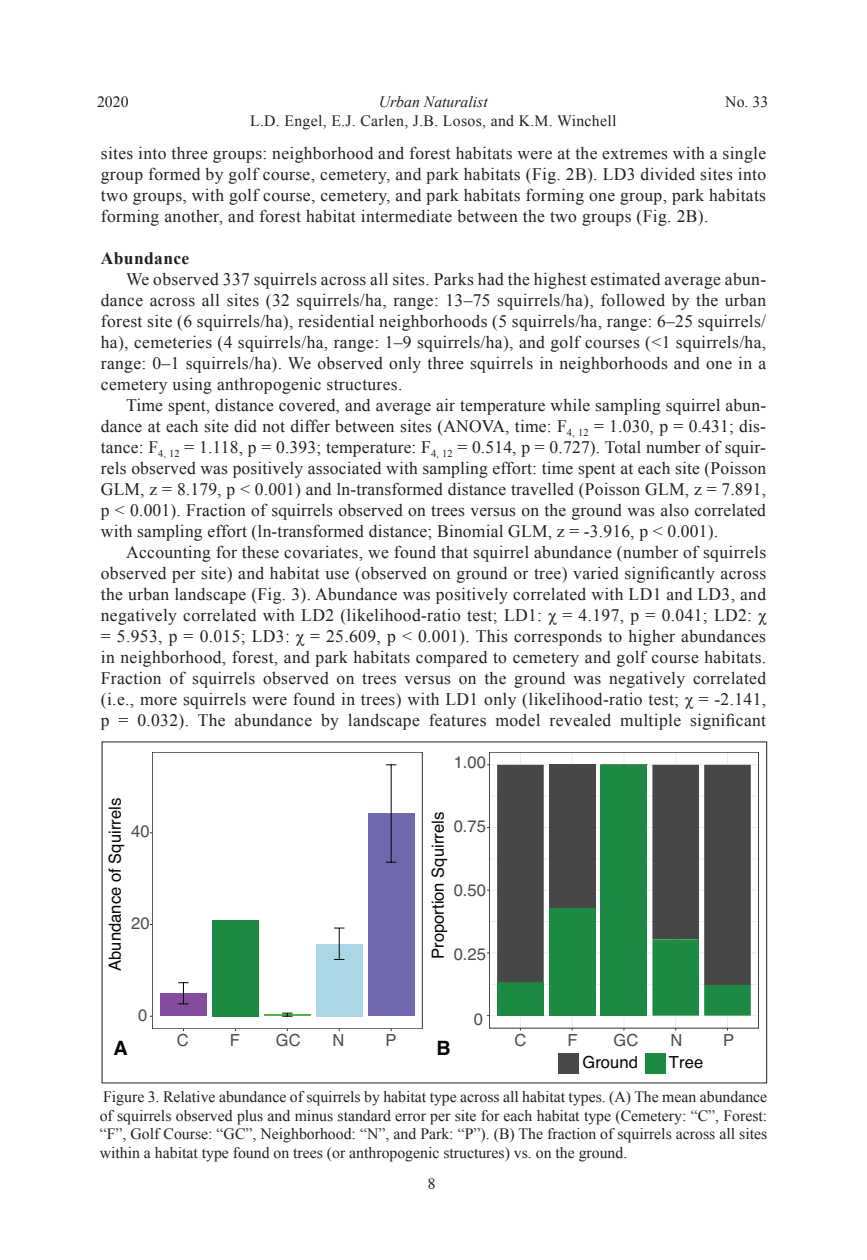
<style>
.page{position:relative;width:867px;height:1260px;background:#fff}
.page>*{position:absolute;margin:0;border:0;box-sizing:border-box;transform-origin:0 0}
.t1{font:700 19.78px "Helvetica";color:#040503}
.t2{font:17.5px/21px "Times New Roman";letter-spacing:.02em;color:#231f20;text-align:justify}
.t3{font:700 17.5px "Times New Roman";letter-spacing:.02em;color:#231f20}
.t4{font:16.62px "Helvetica";color:#040503}
.t5{font:16.62px "Helvetica";color:#4c4d4d}
.t6{font:15.75px/18.9px "Times New Roman";color:#231f20;text-align:justify}
.t7{font:15.75px "Times New Roman";letter-spacing:.02em;color:#231f20}
.t8{font:italic 15.75px "Times New Roman";color:#231f20}
.t9{font:15.75px "Times";color:#231f20}
</style>
<div class="page">
<div style="left:160px;top:993px;width:47px;height:23px;background:#844c9d"></div>
<div style="left:212px;top:920px;width:47px;height:96px;background:#1d8a42"></div>
<hr style="left:264px;top:1015px;width:46px;height:1px;background:#4cb648">
<div style="left:316px;top:944px;width:46px;height:72px;background:#aad6e5"></div>
<div style="left:367px;top:814px;width:47px;height:202px;background:#6e69ad"></div>
<hr style="left:391px;top:765px;width:1px;height:97px;background:#040503">
<hr style="left:339px;top:928px;width:1px;height:31px;background:#040503">
<svg style="left:282px;top:1013px;width:10px;height:4px"></svg>
<svg style="left:178px;top:982px;width:10px;height:23px"></svg>
<div style="left:152px;top:752px;width:270px;height:277px;border:1px solid #313232"></div>
<svg style="left:558px;top:1053px;width:21px;height:21px"></svg>
<div style="left:558px;top:1054px;width:20px;height:20px;background:#474849"></div>
<svg style="left:645px;top:1053px;width:21px;height:21px"></svg>
<div style="left:644px;top:1054px;width:21px;height:20px;background:#1d8a42"></div>
<hr style="left:489px;top:796px;width:269px;height:1px;background:#ebebec">
<hr style="left:489px;top:859px;width:269px;height:1px;background:#ebebec">
<hr style="left:489px;top:921px;width:269px;height:1px;background:#ebebec">
<hr style="left:489px;top:984px;width:269px;height:1px;background:#ebebec">
<hr style="left:726px;top:752px;width:1px;height:276px;background:#ebebec">
<hr style="left:675px;top:752px;width:1px;height:276px;background:#ebebec">
<hr style="left:623px;top:752px;width:1px;height:276px;background:#ebebec">
<hr style="left:571px;top:752px;width:1px;height:276px;background:#ebebec">
<hr style="left:520px;top:752px;width:1px;height:276px;background:#ebebec">
<hr style="left:489px;top:764px;width:269px;height:1px;background:#ebebec">
<hr style="left:489px;top:827px;width:269px;height:1px;background:#ebebec">
<hr style="left:489px;top:890px;width:269px;height:1px;background:#ebebec">
<hr style="left:489px;top:952px;width:269px;height:1px;background:#ebebec">
<hr style="left:489px;top:1015px;width:269px;height:1px;background:#ebebec">
<div style="left:497px;top:982px;width:46px;height:34px;background:#1c8a42"></div>
<div style="left:497px;top:765px;width:46px;height:217px;background:#464747"></div>
<div style="left:548px;top:908px;width:47px;height:108px;background:#1c8a42"></div>
<div style="left:548px;top:765px;width:47px;height:143px;background:#464747"></div>
<div style="left:600px;top:765px;width:47px;height:251px;background:#1c8a42"></div>
<svg style="left:704px;top:765px;width:46px;height:251px"></svg>
<div style="left:489px;top:752px;width:269px;height:276px;border:1px solid #313232"></div>
<svg style="left:652px;top:765px;width:46px;height:251px"></svg>
<p class="t8" style="left:378px;top:91px;width:110px">Urban Naturalist</p>
<p class="t7" style="left:250px;top:110px;width:368px">L.D. Engel, E.J. Carlen, J.B. Losos, and K.M. Winchell</p>
<p class="t6" style="left:97px;top:92px;width:33px">2020</p>
<p class="t6" style="left:725px;top:92px;width:44px">No. 33</p>
<p class="t2" style="left:101px;top:143px;width:666px">sites into three groups: neighborhood and forest habitats were at the extremes with a single group formed by golf course, cemetery, and park habitats (Fig. 2B). LD3 divided sites into two groups, with golf course, cemetery, and park habitats forming one group, park habitats forming another, and forest habitat intermediate between the two groups (Fig. 2B).</p>
<p class="t3" style="left:101px;top:246px;width:90px">Abundance</p>
<p class="t2" style="left:101px;top:269px;width:666px;text-indent:25px">We observed 337 squirrels across all sites. Parks had the highest estimated average abun&shy;dance across all sites (32 squirrels/ha, range: 13–75 squirrels/ha), followed by the urban forest site (6 squirrels/ha), residential neighborhoods (5 squirrels/ha, range: 6–25 squirrels/ ha), cemeteries (4 squirrels/ha, range: 1–9 squirrels/ha), and golf courses (&lt;1 squirrels/ha, range: 0–1 squirrels/ha). We observed only three squirrels in neighborhoods and one in a cemetery using anthropogenic structures.</p>
<p class="t2" style="left:101px;top:395px;width:666px;text-indent:25px">Time spent, distance covered, and average air temperature while sampling squirrel abun&shy;dance at each site did not differ between sites (ANOVA, time: F<sub>4,</sub> <sub>12</sub> = 1.030, p = 0.431; dis&shy;tance: F<sub>4,</sub> <sub>12</sub> = 1.118, p = 0.393; temperature: F<sub>4,</sub> <sub>12</sub> = 0.514, p = 0.727). Total number of squir&shy;rels observed was positively associated with sampling effort: time spent at each site (Poisson GLM, z = 8.179, p &lt; 0.001) and ln-transformed distance travelled (Poisson GLM, z = 7.891, p &lt; 0.001). Fraction of squirrels observed on trees versus on the ground was also correlated with sampling effort (ln-transformed distance; Binomial GLM, z = -3.916, p &lt; 0.001).</p>
<p class="t2" style="left:101px;top:542px;width:666px;text-indent:25px">Accounting for these covariates, we found that squirrel abundance (number of squirrels observed per site) and habitat use (observed on ground or tree) varied significantly across the urban landscape (Fig. 3). Abundance was positively correlated with LD1 and LD3, and negatively correlated with LD2 (likelihood-ratio test; LD1: χ = 4.197, p = 0.041; LD2: χ = 5.953, p = 0.015; LD3: χ = 25.609, p &lt; 0.001). This corresponds to higher abundances in neighborhood, forest, and park habitats compared to cemetery and golf course habitats.<br>Fraction of squirrels observed on trees versus on the ground was negatively correlated (i.e., more squirrels were found in trees) with LD1 only (likelihood-ratio test; χ = -2.141, p = 0.032). The abundance by landscape features model revealed multiple significant</p>
<p class="t4" style="left:102px;top:971px;width:175px;rotate:-90deg">Abundance of Squirrels</p>
<p class="t5" style="left:131px;top:819px;width:20px">40</p>
<p class="t5" style="left:131px;top:910px;width:20px">20</p>
<p class="t5" style="left:138px;top:1002px;width:11px">0</p>
<p class="t5" style="left:453px;top:749px;width:34px">1.00</p>
<p class="t4" style="left:425px;top:959px;width:149px;rotate:-90deg">Proportion Squirrels</p>
<p class="t5" style="left:453px;top:813px;width:34px">0.75</p>
<p class="t5" style="left:453px;top:878px;width:34px">0.50</p>
<p class="t5" style="left:453px;top:942px;width:34px">0.25</p>
<p class="t5" style="left:473px;top:1006px;width:11px">0</p>
<p class="t5" style="left:177px;top:1027px;width:14px">C</p>
<p class="t5" style="left:230px;top:1027px;width:12px">F</p>
<p class="t5" style="left:276px;top:1027px;width:26px">GC</p>
<p class="t5" style="left:332px;top:1027px;width:14px">N</p>
<p class="t5" style="left:385px;top:1027px;width:13px">P</p>
<p class="t5" style="left:514px;top:1027px;width:14px">C</p>
<p class="t5" style="left:567px;top:1027px;width:12px">F</p>
<p class="t5" style="left:613px;top:1027px;width:26px">GC</p>
<p class="t5" style="left:670px;top:1027px;width:14px">N</p>
<p class="t5" style="left:723px;top:1027px;width:13px">P</p>
<p class="t1" style="left:113px;top:1032px;width:16px">A</p>
<p class="t1" style="left:436px;top:1032px;width:16px">B</p>
<p class="t4" style="left:582px;top:1049px;width:57px">Ground</p>
<p class="t4" style="left:668px;top:1049px;width:36px">Tree</p>
<p class="t6" style="left:100px;top:1087px;width:668px">Figure 3. Relative abundance of squirrels by habitat type across all habitat types. (A) The mean abundance of squirrels observed plus and minus standard error per site for each habitat type (Cemetery: “C”, Forest: “F”, Golf Course: “GC”, Neighborhood: “N”, and Park: “P”). (B) The fraction of squirrels across all sites within a habitat type found on trees (or anthropogenic structures) vs. on the ground.</p>
<p class="t9" style="left:427px;top:1169px;width:9px">8</p>
</div>
